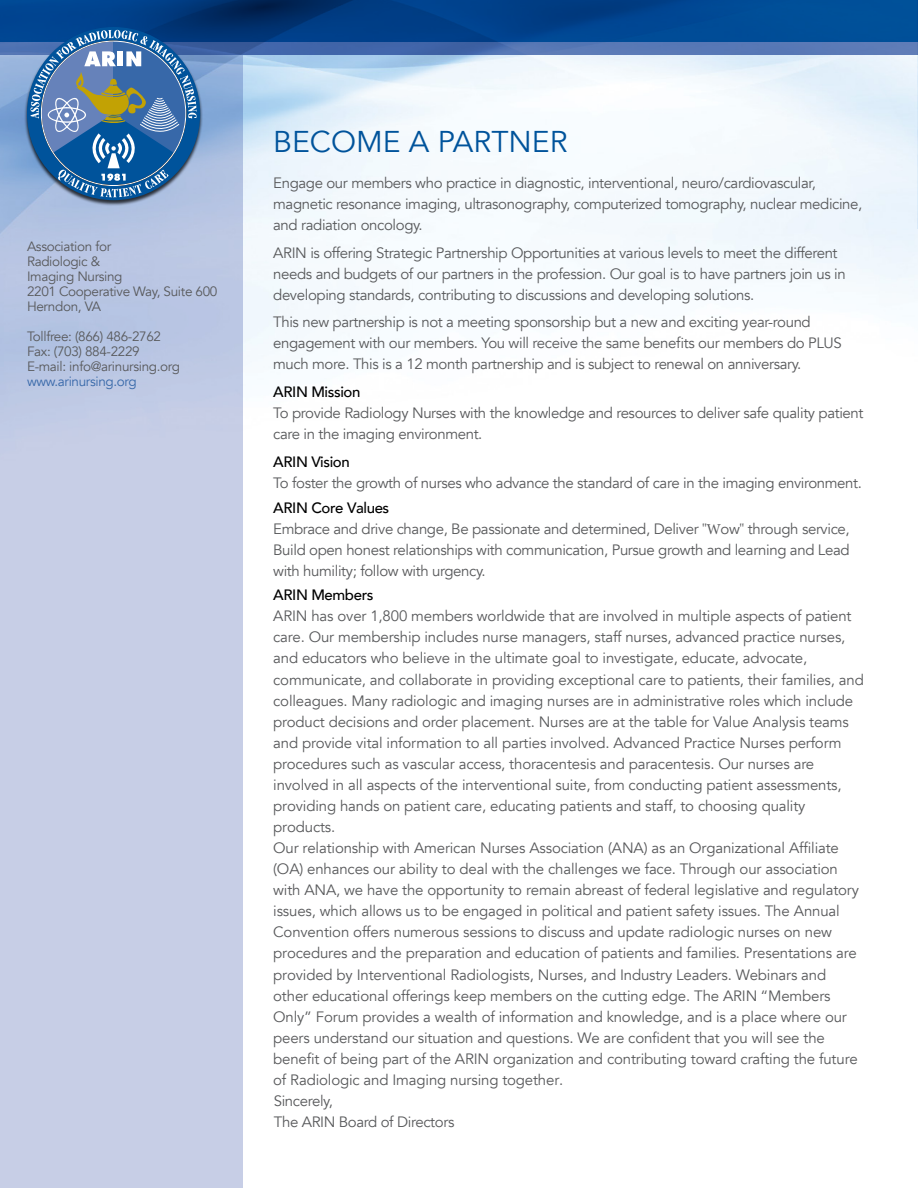
<style>
.page{position:relative;width:918px;height:1188px;background:#fff}
.page>*{position:absolute;margin:0;border:0;box-sizing:border-box;transform-origin:0 0}
.t1{font:30px "Avenir";color:#00539b}
.t2{font:15px/21px "Avenir";letter-spacing:-.01em;color:#58595b}
.t3{font:500 15px "Avenir";letter-spacing:-.025em;color:#000}
.t4{font:13.5px/15px "Avenir";letter-spacing:-.025em;color:#58595b}
.t5{font:13.5px "Avenir";letter-spacing:-.025em;color:#3768a9}
.s1{font-weight:500;color:#000}
.s2{font-family:"Minion Pro"}
</style>
<div class="page">
<div style="left:0;top:49px;width:243px;height:1139px;background:#c7cee6"></div>
<img style="left:0;top:0;width:918px;height:408px">
<div style="left:24px;top:27px;width:179px;height:179px;background:#000;opacity:.75"></div>
<svg style="left:30px;top:30px;width:167px;height:167px;background:#527fab"></svg>
<p class="t4" style="left:27px;top:239px;width:192px">Association for<br>Radiologic &amp;<br>Imaging Nursing<br>2201 Cooperative Way, Suite 600<br>Herndon, VA</p>
<p class="t4" style="left:27px;top:329px;width:154px">Tollfree: (866) 486-2762<br>Fax: (703) 884-2229<br>E-mail: info@arinursing.org</p>
<p class="t5" style="left:27px;top:373px;width:111px">www.arinursing.org</p>
<h1 class="t1" style="left:273px;top:123px;width:296px">BECOME A PARTNER</h1>
<p class="t2" style="left:273px;top:172px;width:591px">Engage our members who practice in diagnostic, interventional, neuro/cardiovascular, magnetic resonance imaging, ultrasonography, computerized tomography, nuclear medicine, and radiation oncology.</p>
<p class="t2" style="left:273px;top:242px;width:574px">ARIN is offering Strategic Partnership Opportunities at various levels to meet the different needs and budgets of our partners in the profession. Our goal is to have partners join us in developing standards, contributing to discussions and developing solutions.</p>
<p class="t2" style="left:273px;top:312px;width:570px">This new partnership is not a meeting sponsorship but a new and exciting year-round engagement with our members. You will receive the same benefits our members do PLUS much more. This is a 12 month partnership and is subject to renewal on anniversary.</p>
<p class="t3" style="left:273px;top:379px;width:89px">ARIN Mission</p>
<p class="t2" style="left:273px;top:403px;width:592px">To provide Radiology Nurses with the knowledge and resources to deliver safe quality patient care in the imaging environment.</p>
<p class="t3" style="left:273px;top:449px;width:78px">ARIN Vision</p>
<p class="t2" style="left:273px;top:472px;width:590px">To foster the growth of nurses who advance the standard of care in the imaging environment.</p>
<p class="t2" style="left:273px;top:497px;width:578px"><span class="s1">ARIN Core Values<br></span>Embrace and drive change, Be passionate and determined, Deliver <span class="s2">"W</span>ow<span class="s2">"</span> through service, Build open honest relationships with communication, Pursue growth and learning and Lead with humility; follow with urgency.</p>
<p class="t3" style="left:273px;top:582px;width:102px">ARIN Members</p>
<p class="t2" style="left:273px;top:606px;width:592px">ARIN has over 1,800 members worldwide that are involved in multiple aspects of patient care. Our membership includes nurse managers, staff nurses, advanced practice nurses, and educators who believe in the ultimate goal to investigate, educate, advocate, communicate, and collaborate in providing exceptional care to patients, their families, and colleagues. Many radiologic and imaging nurses are in administrative roles which include product decisions and order placement. Nurses are at the table for Value Analysis teams and provide vital information to all parties involved. Advanced Practice Nurses perform procedures such as vascular access, thoracentesis and paracentesis. Our nurses are involved in all aspects of the interventional suite, from conducting patient assessments, providing hands on patient care, educating patients and staff, to choosing quality products.<br>Our relationship with American Nurses Association (ANA) as an Organizational Affiliate (OA) enhances our ability to deal with the challenges we face. Through our association with ANA, we have the opportunity to remain abreast of federal legislative and regulatory issues, which allows us to be engaged in political and patient safety issues. The Annual Convention offers numerous sessions to discuss and update radiologic nurses on new procedures and the preparation and education of patients and families. Presentations are provided by Interventional Radiologists, Nurses, and Industry Leaders. Webinars and other educational offerings keep members on the cutting edge. The ARIN “Members Only” Forum provides a wealth of information and knowledge, and is a place where our peers understand our situation and questions. We are confident that you will see the benefit of being part of the ARIN organization and contributing toward crafting the future of Radiologic and Imaging nursing together.<br>Sincerely,<br>The ARIN Board of Directors</p>
</div>
